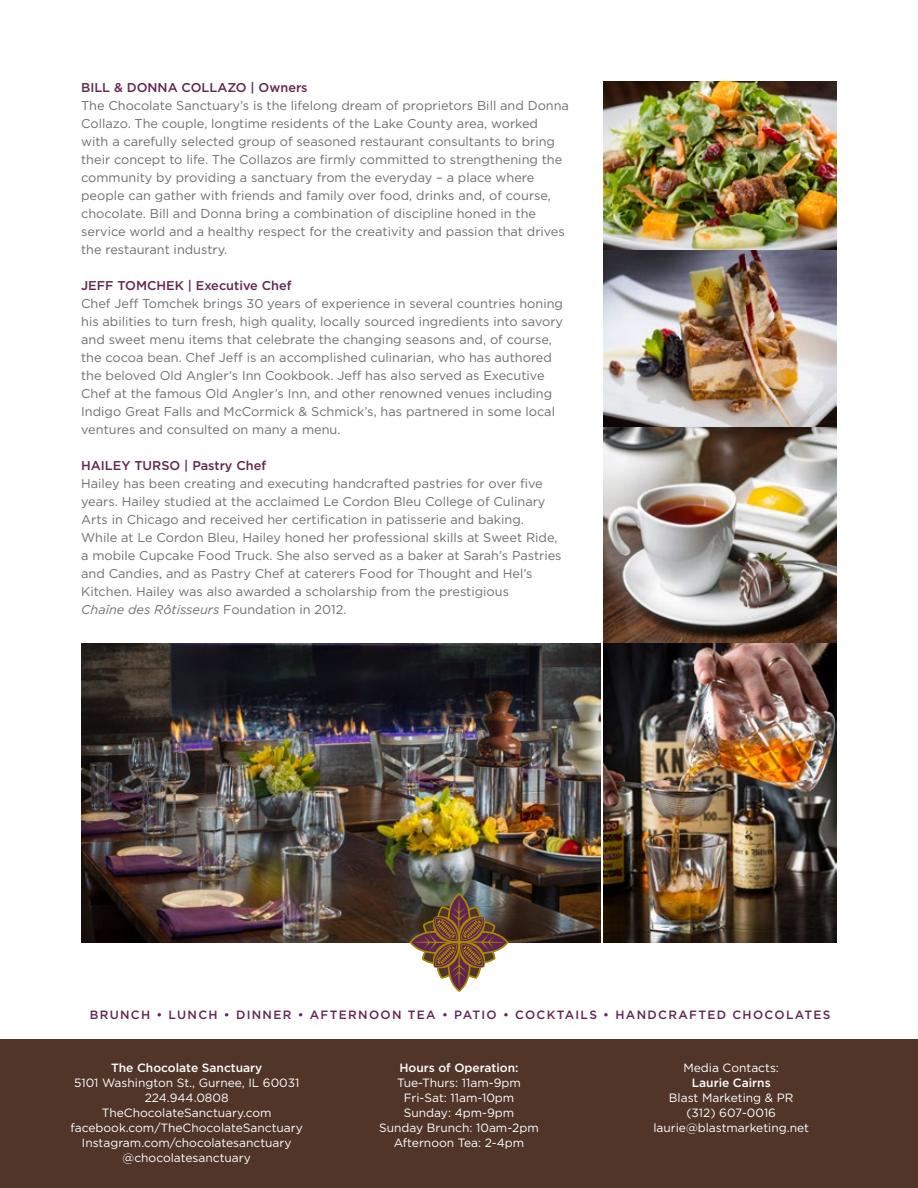
<style>
.page{position:relative;width:918px;height:1188px;background:#fff}
.page>*{position:absolute;margin:0;border:0;box-sizing:border-box;transform-origin:0 0}
.t1{font:12.75px/18px "Gotham";color:#6d6e71}
.t2{font:500 12.75px "Gotham";color:#622650}
.t3{font:12px/15px "Gotham";color:#fff;text-align:center}
.t4{font:500 12px "Gotham";letter-spacing:.11em;color:#622650}
.t5{font:500 12px "Gotham";color:#fff}
.s1{font-style:italic}
</style>
<div class="page">
<div style="left:0;top:1040px;width:918px;height:148px;background:#513528"></div>
<img style="left:603px;top:81px;width:234px;height:862px">
<img style="left:81px;top:644px;width:520px;height:299px">
<svg style="left:409px;top:893px;width:100px;height:99px"></svg>
<p class="t2" style="left:81px;top:80px;width:228px">BILL &amp; DONNA COLLAZO | Owners</p>
<p class="t1" style="left:81px;top:96px;width:489px">The Chocolate Sanctuary’s is the lifelong dream of proprietors Bill and Donna Collazo. The couple, longtime residents of the Lake County area, worked<br>with a carefully selected group of seasoned restaurant consultants to bring their concept to life. The Collazos are firmly committed to strengthening the community by providing a sanctuary from the everyday – a place where people can gather with friends and family over food, drinks and, of course, chocolate. Bill and Donna bring a combination of discipline honed in the service world and a healthy respect for the creativity and passion that drives the restaurant industry.</p>
<p class="t2" style="left:81px;top:278px;width:212px">JEFF TOMCHEK | Executive Chef</p>
<p class="t1" style="left:81px;top:294px;width:483px">Chef Jeff Tomchek brings 30 years of experience in several countries honing his abilities to turn fresh, high quality, locally sourced ingredients into savory and sweet menu items that celebrate the changing seasons and, of course, the cocoa bean. Chef Jeff is an accomplished culinarian, who has authored the beloved Old Angler’s Inn Cookbook. Jeff has also served as Executive Chef at the famous Old Angler’s Inn, and other renowned venues including Indigo Great Falls and McCormick &amp; Schmick’s, has partnered in some local ventures and consulted on many a menu.</p>
<p class="t2" style="left:81px;top:458px;width:187px">HAILEY TURSO | Pastry Chef</p>
<p class="t1" style="left:81px;top:474px;width:482px">Hailey has been creating and executing handcrafted pastries for over five years. Hailey studied at the acclaimed Le Cordon Bleu College of Culinary Arts in Chicago and received her certification in patisserie and baking.<br>While at Le Cordon Bleu, Hailey honed her professional skills at Sweet Ride, a mobile Cupcake Food Truck. She also served as a baker at Sarah’s Pastries and Candies, and as Pastry Chef at caterers Food for Thought and Hel’s Kitchen. Hailey was also awarded a scholarship from the prestigious<br><span class="s1">Chaîne des Rôtisseurs</span> Foundation in 2012.</p>
<p class="t4" style="left:90px;top:1008px;width:742px">BRUNCH • LUNCH • DINNER • AFTERNOON TEA • PATIO • COCKTAILS • HANDCRAFTED CHOCOLATES</p>
<p class="t5" style="left:111px;top:1061px;width:153px">The Chocolate Sanctuary</p>
<p class="t3" style="left:71px;top:1075px;width:234px">5101 Washington St., Gurnee, IL 60031<br>224.944.0808<br>TheChocolateSanctuary.com facebook.com/TheChocolateSanctuary<br>Instagram.com/chocolatesanctuary @chocolatesanctuary</p>
<p class="t5" style="left:399px;top:1061px;width:121px">Hours of Operation:</p>
<p class="t3" style="left:379px;top:1075px;width:161px">Tue-Thurs: 11am-9pm<br>Fri-Sat: 11am-10pm<br>Sunday: 4pm-9pm<br>Sunday Brunch: 10am-2pm<br>Afternoon Tea: 2-4pm</p>
<p class="t3" style="left:683px;top:1060px;width:97px">Media Contacts:</p>
<p class="t5" style="left:692px;top:1076px;width:80px">Laurie Cairns</p>
<p class="t3" style="left:653px;top:1090px;width:157px">Blast Marketing &amp; PR (312) 607-0016 laurie@blastmarketing.net</p>
</div>
